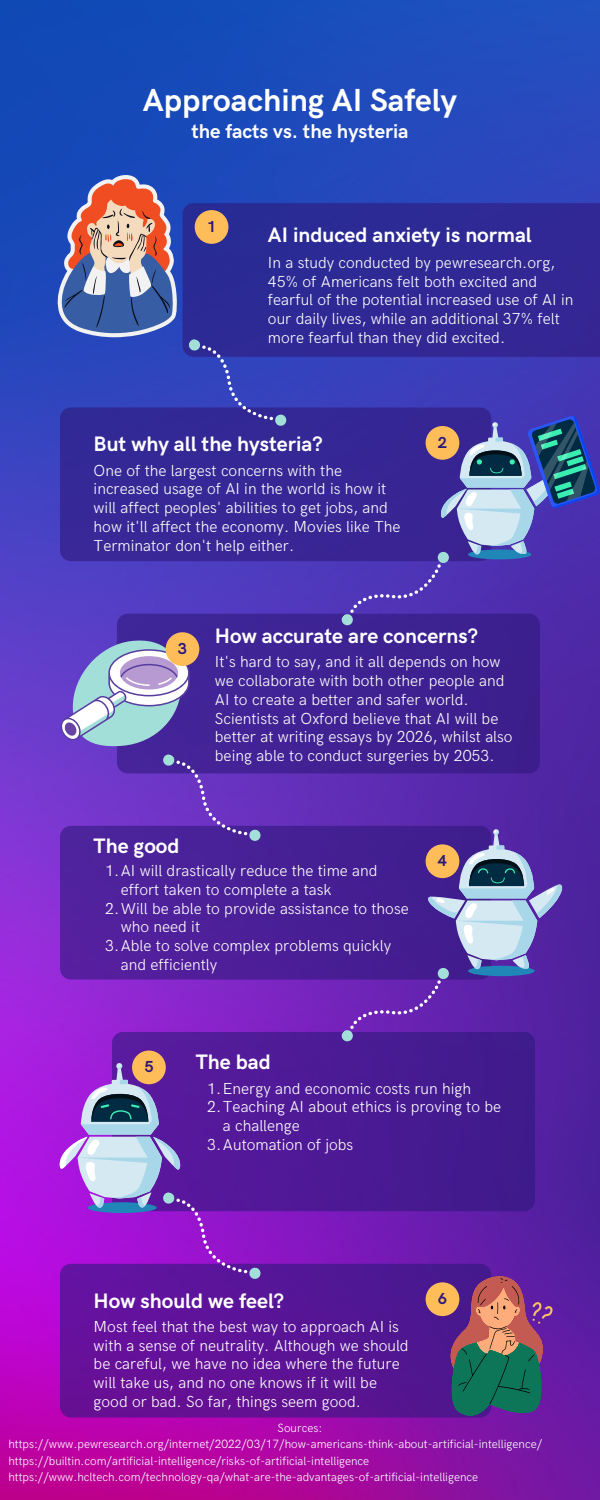
<style>
.page{position:relative;width:600px;height:1500px;background:#fff}
.page>*{position:absolute;margin:0;border:0;box-sizing:border-box;transform-origin:0 0}
.t1{font:700 32px "HK Grotesk";color:#fff}
.t2{font:700 21px "HK Grotesk";color:#fff}
.t3{font:700 20px "HK Grotesk";color:#fff}
.t4{font:300 16px/18.8px "HK Grotesk";color:#fff}
.t5{font:700 16px "HK Grotesk";color:#2f187b}
.t6{font:300 12px/16.5px "HK Grotesk";color:#fff}
</style>
<div class="page">
<img style="left:0;top:0;width:600px;height:1500px">
<div style="left:60px;top:407px;width:431px;height:154px;background:#362896;border-radius:11px"></div>
<div style="left:117px;top:614px;width:423px;height:159px;background:#3f2293;border-radius:11px"></div>
<div style="left:60px;top:826px;width:431px;height:154px;background:#4c2099;border-radius:11px"></div>
<svg style="left:60px;top:640px;width:130px;height:106px"></svg>
<div style="left:166px;top:632px;width:33px;height:34px;background:#ffbd59;border-radius:50%"></div>
<div style="left:60px;top:1264px;width:431px;height:154px;background:linear-gradient(to right,#6b0f9d,#48188e);border-radius:11px"></div>
<div style="left:426px;top:1282px;width:33px;height:34px;background:#ffbd59;border-radius:50%"></div>
<div style="left:112px;top:1032px;width:423px;height:179px;background:#491a93;border-radius:11px"></div>
<div style="left:132px;top:1051px;width:34px;height:33px;background:#ffbd59;border-radius:50%"></div>
<svg style="left:161px;top:754px;width:102px;height:87px"></svg>
<svg style="left:339px;top:415px;width:261px;height:220px"></svg>
<div style="left:183px;top:203px;width:417px;height:154px;background:#2f2995"></div>
<svg style="left:57px;top:175px;width:120px;height:162px;background:#867b9e"></svg>
<div style="left:195px;top:210px;width:33px;height:34px;background:#ffbd59;border-radius:50%"></div>
<svg style="left:187px;top:337px;width:101px;height:89px"></svg>
<svg style="left:339px;top:829px;width:225px;height:222px"></svg>
<svg style="left:57px;top:1063px;width:206px;height:218px"></svg>
<svg style="left:443px;top:1275px;width:110px;height:145px;background:#675670"></svg>
<h1 class="t1" style="left:143px;top:82px;width:316px">Approaching AI Safely</h1>
<p class="t3" style="left:191px;top:120px;width:219px">the facts vs. the hysteria</p>
<p class="t5" style="left:207px;top:218px;width:11px">1</p>
<h2 class="t2" style="left:268px;top:223px;width:265px">AI induced anxiety is normal</h2>
<p class="t4" style="left:268px;top:254px;width:307px">In a study conducted by pewresearch.org, 45% of Americans felt both excited and fearful of the potential increased use of AI in our daily lives, while an additional 37% felt more fearful than they did excited.</p>
<h2 class="t2" style="left:94px;top:433px;width:231px">But why all the hysteria?</h2>
<p class="t4" style="left:94px;top:461px;width:309px">One of the largest concerns with the increased usage of AI in the world is how it will affect peoples' abilities to get jobs, and how it'll affect the economy. Movies like The Terminator don't help either.</p>
<p class="t5" style="left:438px;top:433px;width:11px">2</p>
<p class="t5" style="left:178px;top:640px;width:11px">3</p>
<h2 class="t2" style="left:215px;top:624px;width:265px">How accurate are concerns?</h2>
<p class="t4" style="left:215px;top:653px;width:299px">It's hard to say, and it all depends on how we collaborate with both other people and AI to create a better and safer world.<br>Scientists at Oxford believe that AI will be better at writing essays by 2026, whilst also being able to conduct surgeries by 2053.</p>
<h2 class="t2" style="left:94px;top:834px;width:87px">The good</h2>
<p class="t4" style="left:105px;top:862px;width:274px">1.AI will drastically reduce the time and</p>
<p class="t4" style="left:121px;top:881px;width:212px">effort taken to complete a task</p>
<p class="t4" style="left:105px;top:899px;width:305px">2.Will be able to provide assistance to those</p>
<p class="t4" style="left:121px;top:918px;width:81px">who need it</p>
<p class="t4" style="left:105px;top:937px;width:288px">3.Able to solve complex problems quickly</p>
<p class="t4" style="left:121px;top:956px;width:98px">and efficiently</p>
<p class="t5" style="left:438px;top:852px;width:11px">4</p>
<p class="t5" style="left:144px;top:1058px;width:11px">5</p>
<h2 class="t2" style="left:196px;top:1051px;width:76px">The bad</h2>
<p class="t4" style="left:207px;top:1079px;width:266px">1.Energy and economic costs run high</p>
<p class="t4" style="left:207px;top:1098px;width:296px">2.Teaching AI about ethics is proving to be</p>
<p class="t4" style="left:223px;top:1117px;width:78px">a challenge</p>
<p class="t4" style="left:207px;top:1136px;width:148px">3.Automation of jobs</p>
<h2 class="t2" style="left:94px;top:1289px;width:192px">How should we feel?</h2>
<p class="t4" style="left:94px;top:1318px;width:317px">Most feel that the best way to approach AI is with a sense of neutrality. Although we should be careful, we have no idea where the future will take us, and no one knows if it will be good or bad. So far, things seem good.</p>
<p class="t5" style="left:438px;top:1290px;width:11px">6</p>
<p class="t6" style="left:8px;top:1420px;width:535px;text-indent:269px">Sources: https://www.pewresearch.org/internet/2022/03/17/how-americans-think-about-artificial-intelligence/ https://builtin.com/artificial-intelligence/risks-of-artificial-intelligence https://www.hcltech.com/technology-qa/what-are-the-advantages-of-artificial-intelligence</p>
</div>
